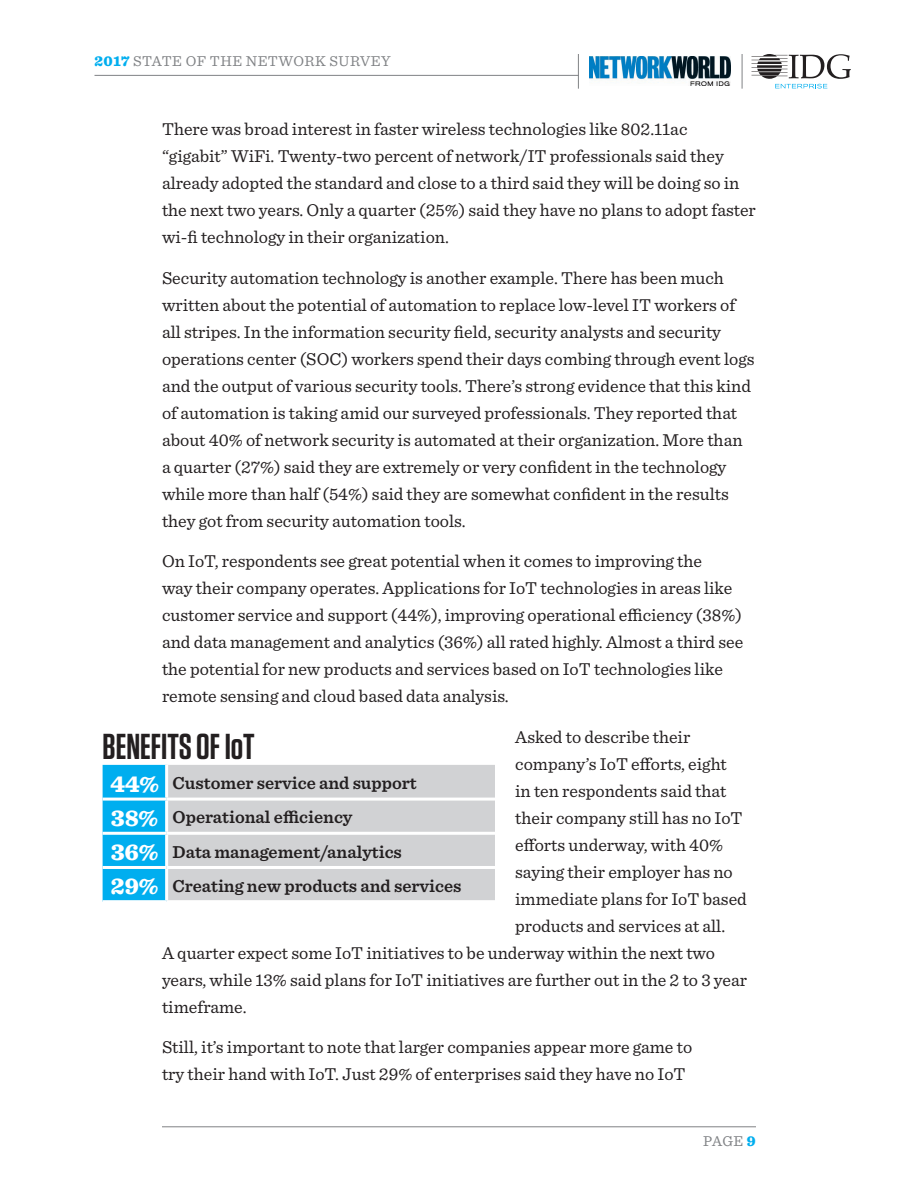
<style>
.page{position:relative;width:918px;height:1188px;background:#fff}
.page>*{position:absolute;margin:0;border:0;box-sizing:border-box;transform-origin:0 0}
.body1{font:600 36px "Tungsten";color:#231f20}
.body1-2{font:900 24px "Sentinel";color:#fff}
.body1-3{font:18px/27px "Sentinel";color:#231f20}
.body1-4{font:600 18px "Sentinel";color:#231f20}
.t1{font:15px "Sentinel";letter-spacing:.03em;color:#808285}
.s1{font-weight:900;color:#00aeef}
</style>
<div class="page">
<hr style="left:94px;top:75px;width:485px;height:1px;background:#808285">
<hr style="left:162px;top:1126px;width:594px;height:1px;background:#808285">
<hr style="left:578px;top:54px;width:1px;height:35px;background:#808285">
<svg style="left:752px;top:54px;width:99px;height:34px"></svg>
<img style="left:590px;top:57px;width:141px;height:29px">
<hr style="left:742px;top:54px;width:1px;height:35px;background:#808285">
<div style="left:103px;top:765px;width:62px;height:135px;background:#00aeef"></div>
<div style="left:168px;top:765px;width:327px;height:135px;background:#d1d2d4"></div>
<hr style="left:103px;top:798px;width:64px;height:3px;background:#fff">
<hr style="left:167px;top:798px;width:328px;height:3px;background:#fff">
<hr style="left:103px;top:832px;width:64px;height:3px;background:#fff">
<hr style="left:167px;top:832px;width:328px;height:3px;background:#fff">
<hr style="left:103px;top:866px;width:64px;height:3px;background:#fff">
<hr style="left:167px;top:866px;width:328px;height:3px;background:#fff">
<p class="t1" style="left:94px;top:50px;width:298px"><span class="s1">2017</span> STATE OF THE NETWORK SURVEY</p>
<p class="body1-3" style="left:162px;top:114px;width:595px">There was broad interest in faster wireless technologies like 802.11ac “gigabit” WiFi. Twenty-two percent of network/IT professionals said they already adopted the standard and close to a third said they will be doing so in the next two years. Only a quarter (25%) said they have no plans to adopt faster wi-fi technology in their organization.</p>
<p class="body1-3" style="left:162px;top:263px;width:594px">Security automation technology is another example. There has been much written about the potential of automation to replace low-level IT workers of all stripes. In the information security field, security analysts and security operations center (SOC) workers spend their days combing through event logs and the output of various security tools. There’s strong evidence that this kind of automation is taking amid our surveyed professionals. They reported that about 40% of network security is automated at their organization. More than a quarter (27%) said they are extremely or very confident in the technology while more than half (54%) said they are somewhat confident in the results they got from security automation tools.</p>
<p class="body1-3" style="left:162px;top:546px;width:583px">On IoT, respondents see great potential when it comes to improving the<br>way their company operates. Applications for IoT technologies in areas like customer service and support (44%), improving operational efficiency (38%) and data management and analytics (36%) all rated highly. Almost a third see the potential for new products and services based on IoT technologies like remote sensing and cloud based data analysis.</p>
<p class="body1-3" style="left:515px;top:722px;width:177px">Asked to describe their</p>
<p class="body1-3" style="left:515px;top:749px;width:213px">company’s IoT efforts, eight</p>
<p class="body1-3" style="left:515px;top:776px;width:213px">in ten respondents said that</p>
<p class="body1-3" style="left:515px;top:803px;width:229px">their company still has no IoT</p>
<p class="body1-3" style="left:515px;top:830px;width:210px">efforts underway, with 40%</p>
<p class="body1-3" style="left:515px;top:857px;width:219px">saying their employer has no</p>
<p class="body1-3" style="left:515px;top:884px;width:233px">immediate plans for IoT based</p>
<p class="body1-3" style="left:515px;top:911px;width:212px">products and services at all.</p>
<p class="body1-3" style="left:162px;top:938px;width:555px">A quarter expect some IoT initiatives to be underway within the next two</p>
<p class="body1-3" style="left:162px;top:965px;width:587px">years, while 13% said plans for IoT initiatives are further out in the 2 to 3 year</p>
<p class="body1-3" style="left:162px;top:992px;width:86px">timeframe.</p>
<p class="body1-3" style="left:162px;top:1032px;width:532px">Still, it’s important to note that larger companies appear more game to try their hand with IoT. Just 29% of enterprises said they have no IoT</p>
<p class="body1" style="left:103px;top:727px;width:154px">BENEFITS OF IoT</p>
<p class="body1-2" style="left:110px;top:764px;width:50px">44%</p>
<p class="body1-4" style="left:173px;top:769px;width:246px">Customer service and support</p>
<p class="body1-2" style="left:111px;top:799px;width:48px">38%</p>
<p class="body1-4" style="left:173px;top:803px;width:181px">Operational efficiency</p>
<p class="body1-2" style="left:111px;top:833px;width:48px">36%</p>
<p class="body1-4" style="left:173px;top:838px;width:231px">Data management/analytics</p>
<p class="body1-2" style="left:111px;top:867px;width:49px">29%</p>
<p class="body1-4" style="left:173px;top:872px;width:290px">Creating new products and services</p>
<p class="t1" style="left:703px;top:1130px;width:54px">PAGE <span class="s1">9</span></p>
</div>
